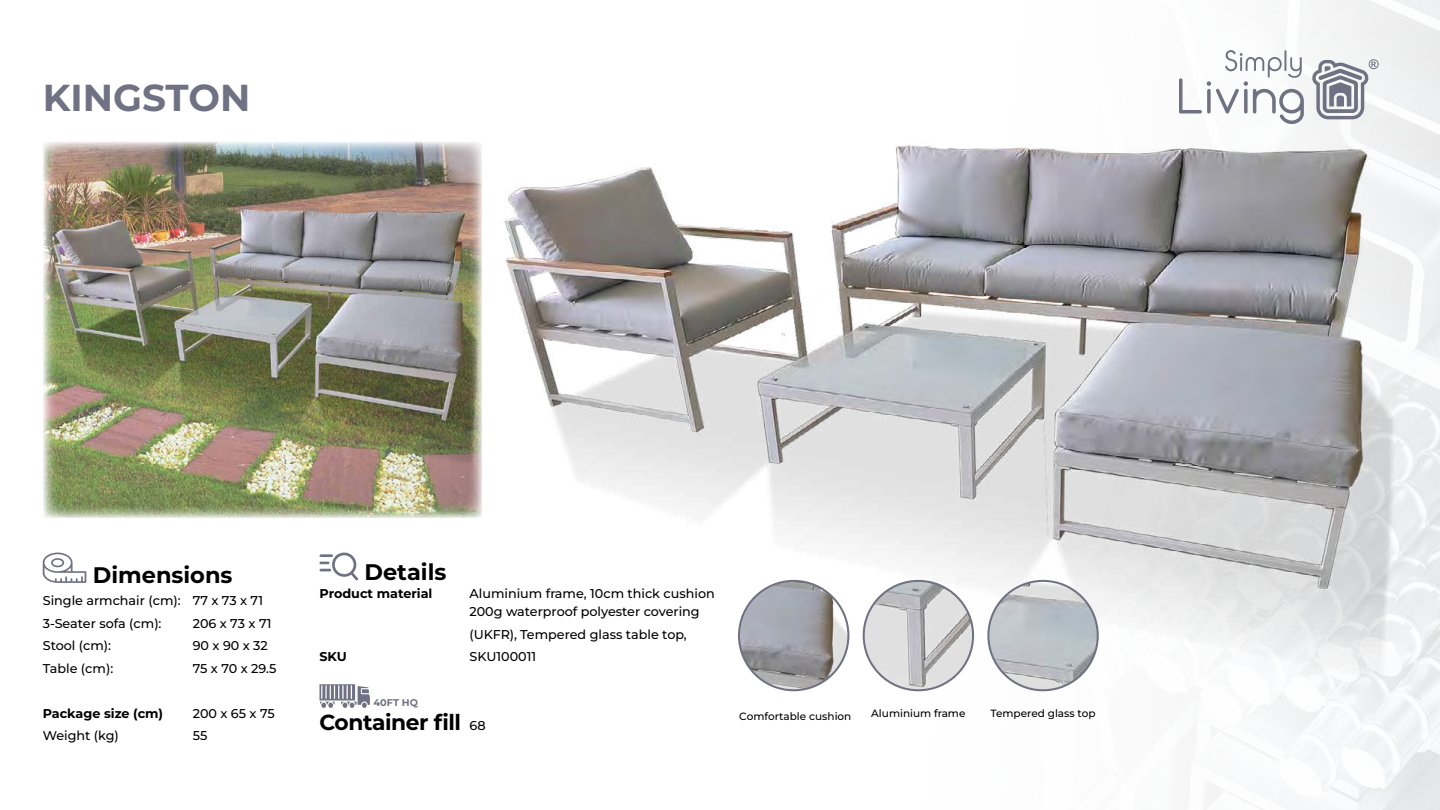
<style>
.page{position:relative;width:1440px;height:810px;background:#fff}
.page>*{position:absolute;margin:0;border:0;box-sizing:border-box;transform-origin:0 0}
.t1{font:700 37.5px "Montserrat";color:#707182}
.t2{font:700 22.5px "Montserrat";color:#000}
.t3{font:700 21.75px "Montserrat";letter-spacing:-.02em;color:#000}
.t4{font:500 12.75px/22.5px "Montserrat";color:#000}
.t5{font:700 12.75px "Montserrat";color:#000}
.t6{font:500 12.75px "Montserrat";letter-spacing:.27em;color:#000}
.t7{font:500 10.5px "Montserrat";color:#000}
.t8{font:700 9.75px "Montserrat";color:#707182}
.s1{font-weight:500;font-size:12.75px}
</style>
<div class="page">
<img style="left:763px;top:0;width:677px;height:810px">
<svg style="left:1179px;top:50px;width:125px;height:74px"></svg>
<svg style="left:1311px;top:59px;width:68px;height:60px"></svg>
<svg style="left:43px;top:553px;width:43px;height:30px"></svg>
<svg style="left:319px;top:552px;width:39px;height:29px"></svg>
<svg style="left:320px;top:684px;width:50px;height:24px"></svg>
<img style="left:43px;top:142px;width:439px;height:376px">
<img style="left:504px;top:138px;width:898px;height:544px">
<img style="left:988px;top:581px;width:110px;height:109px;border-radius:55px">
<div style="left:987px;top:580px;width:112px;height:111px;border:2px solid #707182;border-radius:50%"></div>
<img style="left:864px;top:581px;width:109px;height:109px;border-radius:55px">
<div style="left:863px;top:580px;width:111px;height:111px;border:2px solid #707182;border-radius:50%"></div>
<img style="left:739px;top:581px;width:109px;height:109px;border-radius:55px">
<div style="left:738px;top:580px;width:111px;height:111px;border:2px solid #707182;border-radius:50%"></div>
<h1 class="t1" style="left:43px;top:73px;width:209px">KINGSTON</h1>
<h2 class="t2" style="left:93px;top:560px;width:141px">Dimensions</h2>
<p class="t4" style="left:43px;top:589px;width:222px">Single armchair (cm): 77 x 73 x 71<br>3-Seater sofa (cm):</p>
<p class="t4" style="left:193px;top:612px;width:80px">206 x 73 x 71</p>
<p class="t4" style="left:43px;top:634px;width:70px">Stool (cm):</p>
<p class="t6" style="left:193px;top:637px;width:77px">90x90x32</p>
<p class="t4" style="left:43px;top:657px;width:72px">Table (cm):</p>
<p class="t4" style="left:193px;top:657px;width:85px">75 x 70 x 29.5</p>
<p class="t5" style="left:43px;top:705px;width:122px">Package size (cm)</p>
<p class="t4" style="left:193px;top:702px;width:84px">200 x 65 x 75</p>
<p class="t4" style="left:43px;top:724px;width:78px">Weight (kg)</p>
<p class="t4" style="left:193px;top:724px;width:16px">55</p>
<h2 class="t2" style="left:364px;top:557px;width:83px">Details</h2>
<p class="t5" style="left:320px;top:585px;width:114px">Product material</p>
<p class="t4" style="left:470px;top:585px;width:247px;line-height:18px">Aluminium frame, 10cm thick cushion<br>200g waterproof polyester covering</p>
<p class="t4" style="left:470px;top:623px;width:219px">(UKFR), Tempered glass table top,</p>
<p class="t5" style="left:320px;top:648px;width:29px">SKU</p>
<p class="t4" style="left:470px;top:645px;width:68px">SKU100011</p>
<p class="t8" style="left:374px;top:696px;width:46px">40FT HQ</p>
<h3 class="t3" style="left:320px;top:708px;width:168px">Container fill <span class="s1">68</span></h3>
<p class="t7" style="left:739px;top:710px;width:114px">Comfortable cushion</p>
<p class="t7" style="left:871px;top:707px;width:96px">Aluminium frame</p>
<p class="t7" style="left:991px;top:707px;width:107px">Tempered glass top</p>
</div>
